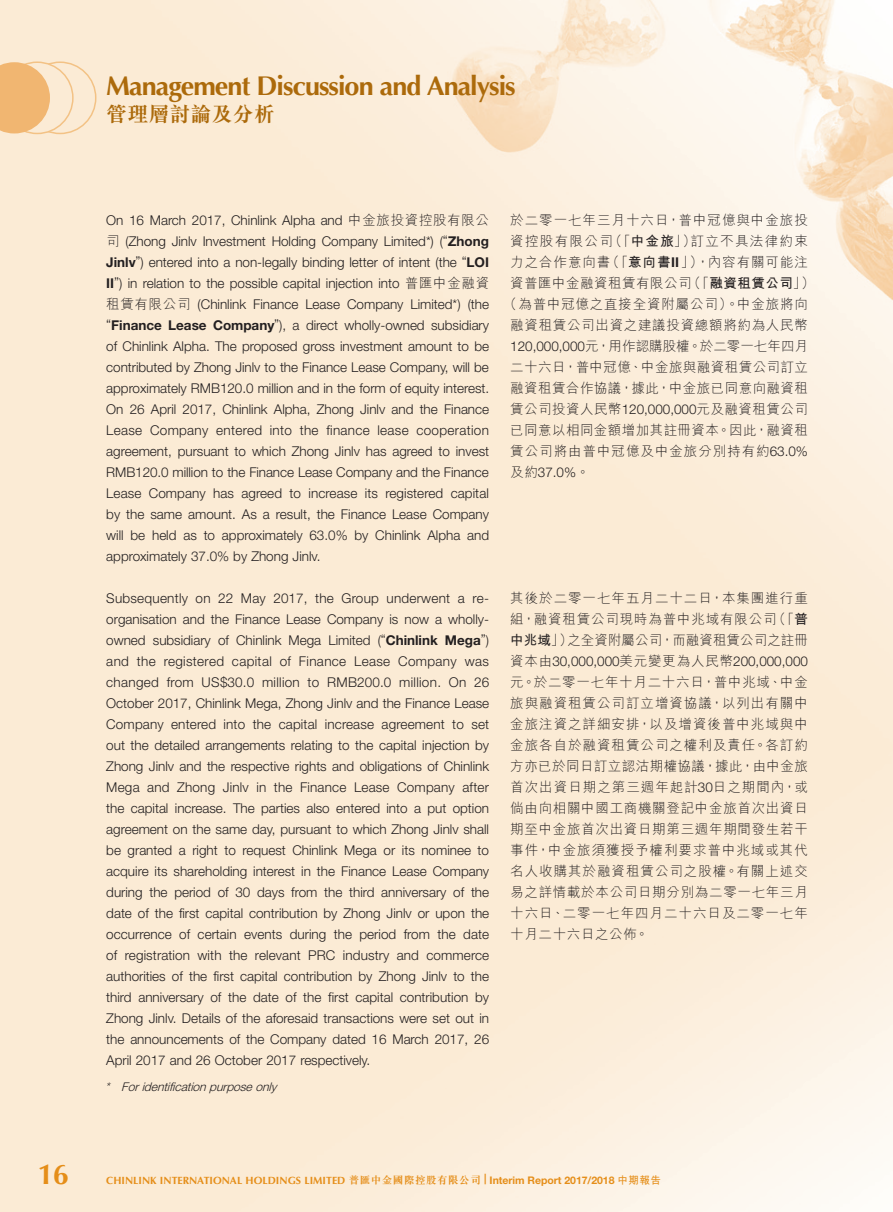
<style>
.page{position:relative;width:893px;height:1212px;background:#fff}
.page>*{position:absolute;margin:0;border:0;box-sizing:border-box;transform-origin:0 0}
.t1{font:700 28.5px "Optima";color:#e58e19}
.t2{font:700 27px "Optima";letter-spacing:-.035em;color:#ac6a0b}
.t3{font:700 21px "M Sung HK";letter-spacing:.005em;color:#ac6a0b}
.Body_Text{font:300 13.5px/21px "Helvetica Neue LT Std";color:#231f20;text-align:justify}
.Body_Text-2{font:300 13.5px/21px "M Hei HK";letter-spacing:.05em;color:#231f20;text-align:justify}
.Body_Text-3{font:300 13.5px "M Hei HK";letter-spacing:.07em;color:#231f20}
.Body_Text-4{font:300 13.5px "M Hei HK";color:#231f20}
.Body_Text-5{font:300 13.5px "M Hei HK";letter-spacing:.1em;color:#231f20}
.t4{font:italic 300 12px "Helvetica Neue LT Std";color:#231f20}
.t5{font:700 10.5px "Optima LT Std";letter-spacing:.005em;color:#e58e19}
.s1{font-family:"M Hei HK"}
.s2{font-weight:700}
.s3{font-family:"Helvetica Neue LT Std";font-weight:700}
.s4{font-family:"Helvetica Neue LT Std"}
.s5{font-family:"M Sung HK"}
</style>
<div class="page">
<div style="left:24px;top:62px;width:72px;height:71px;background:#fbebd5;border-radius:50%"></div>
<div style="left:24px;top:61px;width:72px;height:73px;border:2px solid #f3c285;border-radius:50%"></div>
<div style="left:2px;top:62px;width:71px;height:71px;background:#fbebd5;border-radius:50%"></div>
<svg style="left:0;top:62px;width:50px;height:71px;background:#f2bd7f"></svg>
<h2 class="t2" style="left:106px;top:71px;width:411px">Management Discussion and Analysis</h2>
<h3 class="t3" style="left:106px;top:103px;width:170px">管理層討論及分析</h3>
<p class="Body_Text" style="left:106px;top:209px;width:384px">On 16 March 2017, Chinlink Alpha and <span class="s1">中金旅投資控股有限公司</span> (Zhong Jinlv Investment Holding Company Limited*) (“<span class="s2">Zhong Jinlv</span>”) entered into a non-legally binding letter of intent (the “<span class="s2">LOI II</span>”) in relation to the possible capital injection into <span class="s1">普匯中金融資租賃有限公司</span> (Chinlink Finance Lease Company Limited*) (the “<span class="s2">Finance Lease Company</span>”), a direct wholly-owned subsidiary of Chinlink Alpha. The proposed gross investment amount to be contributed by Zhong Jinlv to the Finance Lease Company, will be approximately RMB120.0 million and in the form of equity interest.<br>On 26 April 2017, Chinlink Alpha, Zhong Jinlv and the Finance Lease Company entered into the finance lease cooperation agreement, pursuant to which Zhong Jinlv has agreed to invest RMB120.0 million to the Finance Lease Company and the Finance Lease Company has agreed to increase its registered capital by the same amount. As a result, the Finance Lease Company will be held as to approximately 63.0% by Chinlink Alpha and approximately 37.0% by Zhong Jinlv.</p>
<p class="Body_Text" style="left:106px;top:587px;width:384px">Subsequently on 22 May 2017, the Group underwent a re&shy;organisation and the Finance Lease Company is now a wholly&shy;owned subsidiary of Chinlink Mega Limited (“<span class="s2">Chinlink Mega</span>”) and the registered capital of Finance Lease Company was changed from US$30.0 million to RMB200.0 million. On 26<br>October 2017, Chinlink Mega, Zhong Jinlv and the Finance Lease Company entered into the capital increase agreement to set out the detailed arrangements relating to the capital injection by Zhong Jinlv and the respective rights and obligations of Chinlink Mega and Zhong Jinlv in the Finance Lease Company after the capital increase. The parties also entered into a put option agreement on the same day, pursuant to which Zhong Jinlv shall be granted a right to request Chinlink Mega or its nominee to acquire its shareholding interest in the Finance Lease Company during the period of 30 days from the third anniversary of the date of the first capital contribution by Zhong Jinlv or upon the occurrence of certain events during the period from the date of registration with the relevant PRC industry and commerce authorities of the first capital contribution by Zhong Jinlv to the third anniversary of the date of the first capital contribution by Zhong Jinlv. Details of the aforesaid transactions were set out in the announcements of the Company dated 16 March 2017, 26<br>April 2017 and 26 October 2017 respectively.</p>
<p class="t4" style="left:105px;top:1080px;width:173px">* For identification purpose only</p>
<p class="Body_Text-3" style="left:510px;top:213px;width:299px">於二零一七年三月十六日，普中冠億與中金旅投</p>
<p class="Body_Text-5" style="left:510px;top:234px;width:299px">資控股有限公司（「<span class="s2">中金旅</span>」）訂立不具法律約束</p>
<p class="Body_Text-3" style="left:510px;top:255px;width:299px">力之合作意向書（「<span class="s2">意向書</span><span class="s3">II</span>」），內容有關可能注</p>
<p class="Body_Text-2" style="left:510px;top:272px;width:306px">資普匯中金融資租賃有限公司（「<span class="s2">融資租賃公司</span>」）</p>
<p class="Body_Text-2" style="left:503px;top:293px;width:306px">（為普中冠億之直接全資附屬公司）。中金旅將向</p>
<p class="Body_Text-2" style="left:510px;top:314px;width:299px">融資租賃公司出資之建議投資總額將約為人民幣</p>
<p class="Body_Text-4" style="left:510px;top:339px;width:299px"><span class="s4">120,000,000</span>元，用作認購股權。於二零一七年四月</p>
<p class="Body_Text-2" style="left:510px;top:356px;width:299px">二十六日，普中冠億、中金旅與融資租賃公司訂立</p>
<p class="Body_Text-2" style="left:510px;top:377px;width:299px">融資租賃合作協議，據此，中金旅已同意向融資租</p>
<p class="Body_Text-2" style="left:510px;top:398px;width:299px">賃公司投資人民幣<span class="s4">120,000,000</span>元及融資租賃公司</p>
<p class="Body_Text-2" style="left:510px;top:419px;width:299px">已同意以相同金額增加其註冊資本。因此，融資租</p>
<p class="Body_Text-3" style="left:510px;top:444px;width:299px">賃公司將由普中冠億及中金旅分別持有約<span class="s4">63.0%</span></p>
<p class="Body_Text" style="left:510px;top:461px;width:81px"><span class="s1">及約</span>37.0%<span class="s1">。</span></p>
<p class="Body_Text-2" style="left:510px;top:587px;width:299px">其後於二零一七年五月二十二日，本集團進行重組，融資租賃公司現時為普中兆域有限公司（「<span class="s2">普中兆域</span>」）之全資附屬公司，而融資租賃公司之註冊資本由<span class="s4">30,000,000</span>美元變更為人民幣<span class="s4">200,000,000</span>元。於二零一七年十月二十六日，普中兆域、中金旅與融資租賃公司訂立增資協議，以列出有關中金旅注資之詳細安排，以及增資後普中兆域與中金旅各自於融資租賃公司之權利及責任。各訂約方亦已於同日訂立認沽期權協議，據此，由中金旅首次出資日期之第三週年起計<span class="s4">30</span>日之期間內，或倘由向相關中國工商機關登記中金旅首次出資日期至中金旅首次出資日期第三週年期間發生若干事件，中金旅須獲授予權利要求普中兆域或其代名人收購其於融資租賃公司之股權。有關上述交易之詳情載於本公司日期分別為二零一七年三月十六日、二零一七年四月二十六日及二零一七年十月二十六日之公佈。</p>
<h1 class="t1" style="left:38px;top:1158px;width:32px">16</h1>
<p class="t5" style="left:106px;top:1174px;width:556px">CHINLINK INTERNATIONAL HOLDINGS LIMITED <span class="s5">普匯中金國際控股有限公司</span> <span class="s4">| Interim Report 2017/2018</span> <span class="s1">中期報告</span></p>
</div>
